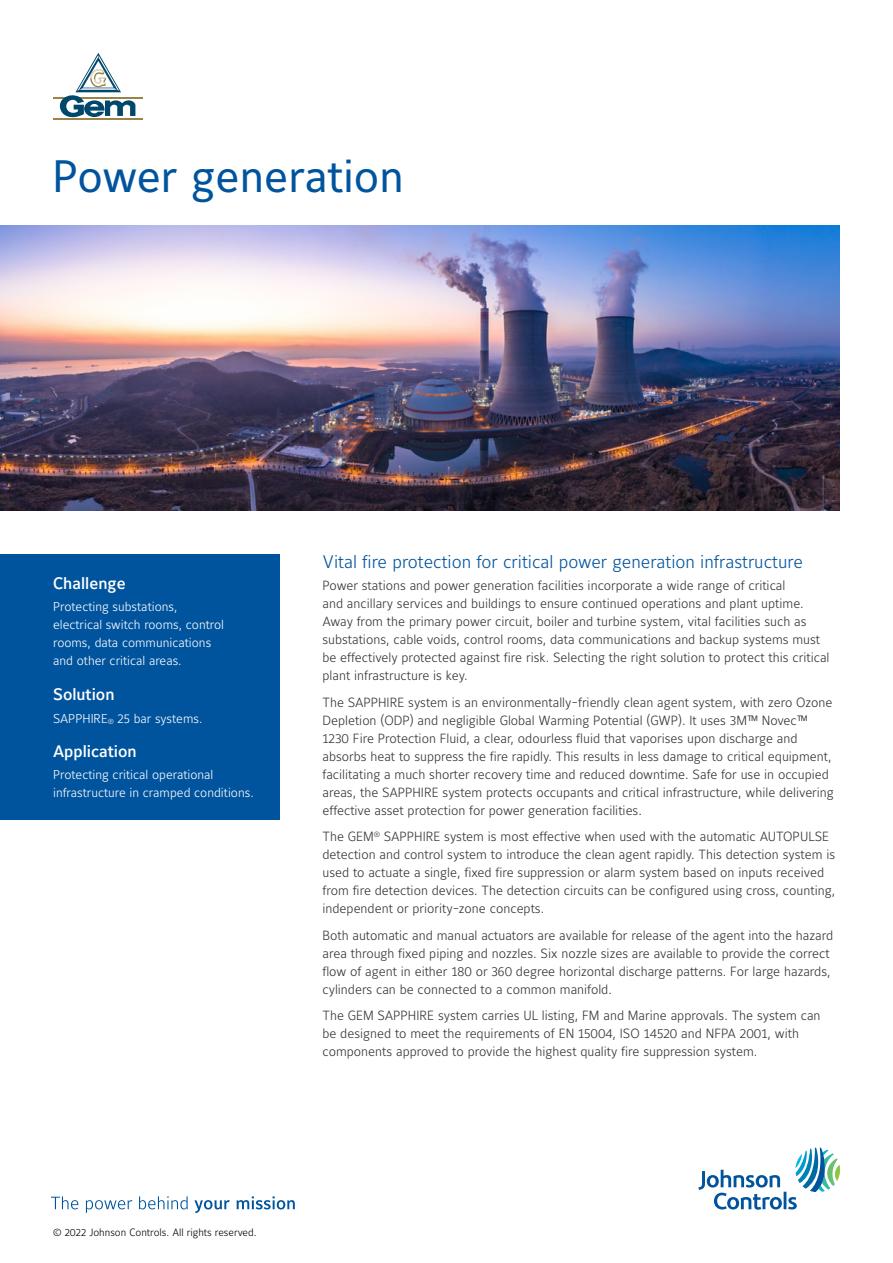
<style>
.page{position:relative;width:893px;height:1263px;background:#fff}
.page>*{position:absolute;margin:0;border:0;box-sizing:border-box;transform-origin:0 0}
.t1{font:45px "Maurea Jci Lf ML";color:#00549e}
.t2{font:300 18px "Maurea Jci Lf ML";color:#00549e}
.t3{font:500 16.5px "Maurea Jci Lf ML";color:#fff}
.t4{font:300 13.2px/18px "Maurea Jci Lf ML";color:#333334}
.t5{font:300 12.75px/18px "Maurea Jci Lf ML";color:#fff}
.t6{font:300 10.5px "Maurea Jci Lf ML";color:#000}
</style>
<div class="page">
<svg style="left:698px;top:1147px;width:142px;height:63px"></svg>
<svg style="left:51px;top:1196px;width:27px;height:13px"></svg>
<svg style="left:86px;top:1200px;width:46px;height:13px"></svg>
<svg style="left:139px;top:1196px;width:49px;height:13px"></svg>
<svg style="left:194px;top:1200px;width:36px;height:13px"></svg>
<svg style="left:237px;top:1196px;width:58px;height:13px"></svg>
<div style="left:0;top:555px;width:280px;height:265px;background:#00549e"></div>
<img style="left:0;top:225px;width:840px;height:285px">
<hr style="left:53px;top:97px;width:90px;height:1px;background:#9a8348">
<hr style="left:53px;top:119px;width:90px;height:1px;background:#9a8348">
<svg style="left:58px;top:53px;width:77px;height:64px"></svg>
<h1 class="t1" style="left:53px;top:149px;width:353px">Power generation</h1>
<p class="t3" style="left:53px;top:573px;width:74px">Challenge</p>
<p class="t5" style="left:53px;top:597px;width:172px">Protecting substations, electrical switch rooms, control rooms, data communications and other critical areas.</p>
<p class="t3" style="left:53px;top:685px;width:63px">Solution</p>
<p class="t5" style="left:53px;top:709px;width:151px">SAPPHIRE<sub>®</sub> 25 bar systems.</p>
<p class="t3" style="left:53px;top:741px;width:85px">Application</p>
<p class="t5" style="left:53px;top:766px;width:202px">Protecting critical operational infrastructure in cramped conditions.</p>
<h2 class="t2" style="left:322px;top:551px;width:482px">Vital fire protection for critical power generation infrastructure</h2>
<p class="t4" style="left:322px;top:576px;width:508px">Power stations and power generation facilities incorporate a wide range of critical<br>and ancillary services and buildings to ensure continued operations and plant uptime.<br>Away from the primary power circuit, boiler and turbine system, vital facilities such as substations, cable voids, control rooms, data communications and backup systems must be effectively protected against fire risk. Selecting the right solution to protect this critical plant infrastructure is key.</p>
<p class="t4" style="left:322px;top:693px;width:513px">The SAPPHIRE system is an environmentally-friendly clean agent system, with zero Ozone Depletion (ODP) and negligible Global Warming Potential (GWP). It uses 3M™ Novec™ 1230 Fire Protection Fluid, a clear, odourless fluid that vaporises upon discharge and absorbs heat to suppress the fire rapidly. This results in less damage to critical equipment, facilitating a much shorter recovery time and reduced downtime. Safe for use in occupied areas, the SAPPHIRE system protects occupants and critical infrastructure, while delivering effective asset protection for power generation facilities.</p>
<p class="t4" style="left:322px;top:827px;width:514px">The GEM<sup>®</sup> SAPPHIRE system is most effective when used with the automatic AUTOPULSE detection and control system to introduce the clean agent rapidly. This detection system is used to actuate a single, fixed fire suppression or alarm system based on inputs received from fire detection devices. The detection circuits can be configured using cross, counting, independent or priority-zone concepts.</p>
<p class="t4" style="left:322px;top:926px;width:512px">Both automatic and manual actuators are available for release of the agent into the hazard area through fixed piping and nozzles. Six nozzle sizes are available to provide the correct flow of agent in either 180 or 360 degree horizontal discharge patterns. For large hazards, cylinders can be connected to a common manifold.</p>
<p class="t4" style="left:322px;top:1006px;width:500px">The GEM SAPPHIRE system carries UL listing, FM and Marine approvals. The system can be designed to meet the requirements of EN 15004, ISO 14520 and NFPA 2001, with components approved to provide the highest quality fire suppression system.</p>
<p class="t6" style="left:53px;top:1225px;width:205px">© 2022 Johnson Controls. All rights reserved.</p>
</div>
